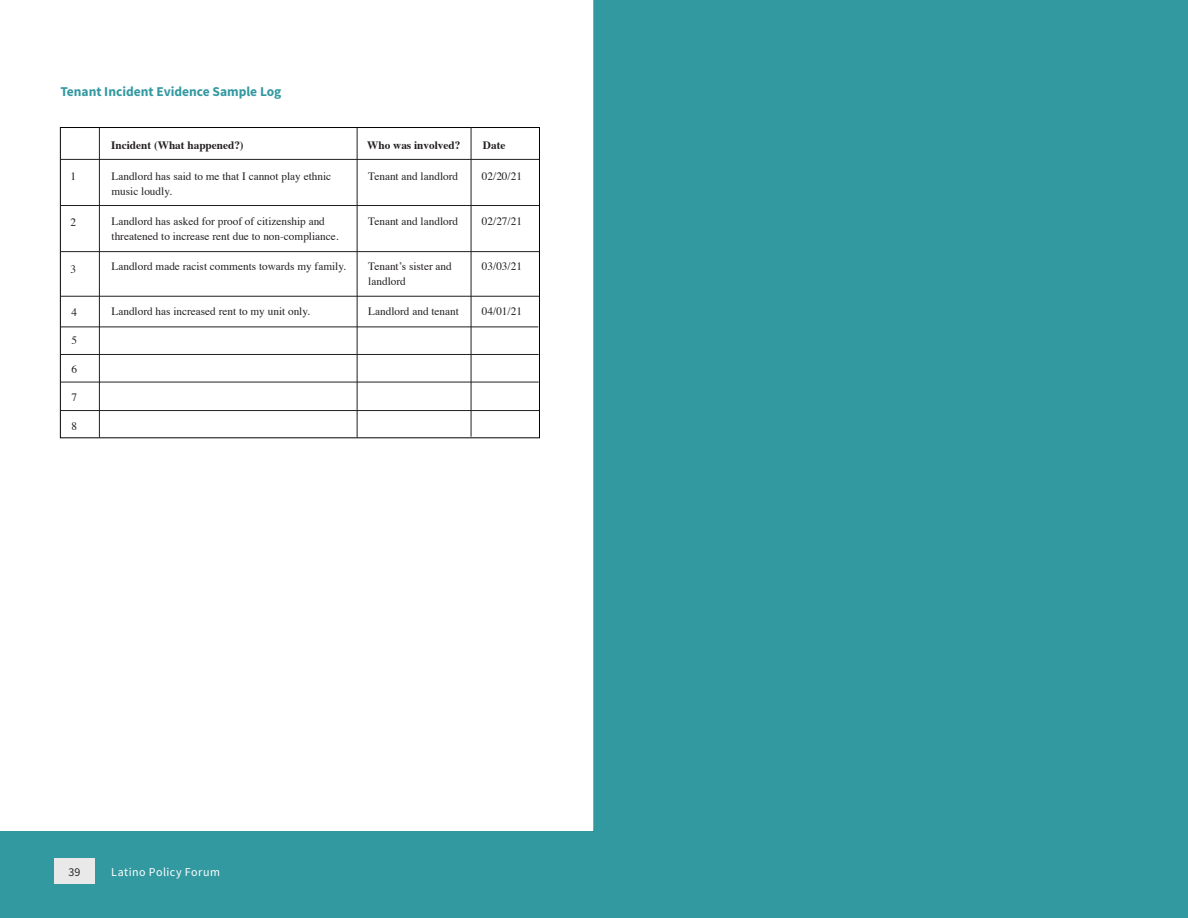
<style>
.page{position:relative;width:1188px;height:918px;background:#fff}
.page>*{position:absolute;margin:0;border:0;box-sizing:border-box;transform-origin:0 0}
._100_Slogan_black_So{font:700 13.5px "Source Sans Pro";color:#3399a1}
._9_Contents_black_So{font:12px "Source Sans Pro";letter-spacing:.04em;color:#fff}
._7_Contents_black_C{font:12px "Source Sans Pro";color:#26292b}
.t1{font:11.25px/15px "Times";color:#231f20}
.t2{font:700 11.25px "Times";color:#231f20}
</style>
<div class="page">
<div style="left:0;top:832px;width:1188px;height:86px;background:#3399a1"></div>
<div style="left:54px;top:859px;width:41px;height:25px;background:#e9e9e9"></div>
<div style="left:60px;top:127px;width:480px;height:311px;border:1px solid #030303"></div>
<hr style="left:99px;top:128px;width:1px;height:309px;background:#231f20">
<hr style="left:61px;top:159px;width:478px;height:1px;background:#231f20">
<hr style="left:61px;top:205px;width:478px;height:1px;background:#231f20">
<hr style="left:61px;top:251px;width:478px;height:1px;background:#231f20">
<hr style="left:61px;top:296px;width:478px;height:1px;background:#231f20">
<hr style="left:60px;top:327px;width:478px;height:1px;background:#231f20">
<hr style="left:60px;top:354px;width:479px;height:1px;background:#231f20">
<hr style="left:60px;top:382px;width:479px;height:1px;background:#231f20">
<hr style="left:61px;top:410px;width:478px;height:1px;background:#231f20">
<hr style="left:357px;top:128px;width:1px;height:309px;background:#231f20">
<hr style="left:471px;top:127px;width:1px;height:310px;background:#231f20">
<div style="left:594px;top:0;width:594px;height:918px;background:#3399a1"></div>
<p class="_100_Slogan_black_So" style="left:60px;top:82px;width:223px">Tenant Incident Evidence Sample Log</p>
<p class="t1" style="left:70px;top:167px;width:7px">1</p>
<p class="t1" style="left:70px;top:214px;width:7px">2</p>
<p class="t1" style="left:70px;top:260px;width:7px">3</p>
<p class="t1" style="left:71px;top:304px;width:7px">4</p>
<p class="t1" style="left:71px;top:332px;width:7px">5</p>
<p class="t1" style="left:71px;top:361px;width:7px">6</p>
<p class="t1" style="left:71px;top:389px;width:7px">7</p>
<p class="t1" style="left:71px;top:418px;width:7px">8</p>
<p class="t2" style="left:111px;top:134px;width:134px">Incident (What happened?)</p>
<p class="t2" style="left:367px;top:134px;width:95px">Who was involved?</p>
<p class="t2" style="left:483px;top:134px;width:24px">Date</p>
<p class="t1" style="left:112px;top:167px;width:221px">Landlord has said to me that I cannot play ethnic music loudly.</p>
<p class="t1" style="left:112px;top:212px;width:229px">Landlord has asked for proof of citizenship and threatened to increase rent due to non-compliance.</p>
<p class="t1" style="left:112px;top:257px;width:236px">Landlord made racist comments towards my family.</p>
<p class="t1" style="left:112px;top:302px;width:200px">Landlord has increased rent to my unit only.</p>
<p class="t1" style="left:368px;top:167px;width:91px">Tenant and landlord</p>
<p class="t1" style="left:368px;top:212px;width:91px">Tenant and landlord</p>
<p class="t1" style="left:368px;top:257px;width:85px">Tenant’s sister and landlord</p>
<p class="t1" style="left:368px;top:302px;width:92px">Landlord and tenant</p>
<p class="t1" style="left:482px;top:167px;width:42px">02/20/21</p>
<p class="t1" style="left:482px;top:212px;width:42px">02/27/21</p>
<p class="t1" style="left:482px;top:257px;width:42px">03/03/21</p>
<p class="t1" style="left:482px;top:302px;width:42px">04/01/21</p>
<p class="_7_Contents_black_C" style="left:68px;top:864px;width:14px">39</p>
<p class="_9_Contents_black_So" style="left:111px;top:864px;width:110px">Latino Policy Forum</p>
</div>
